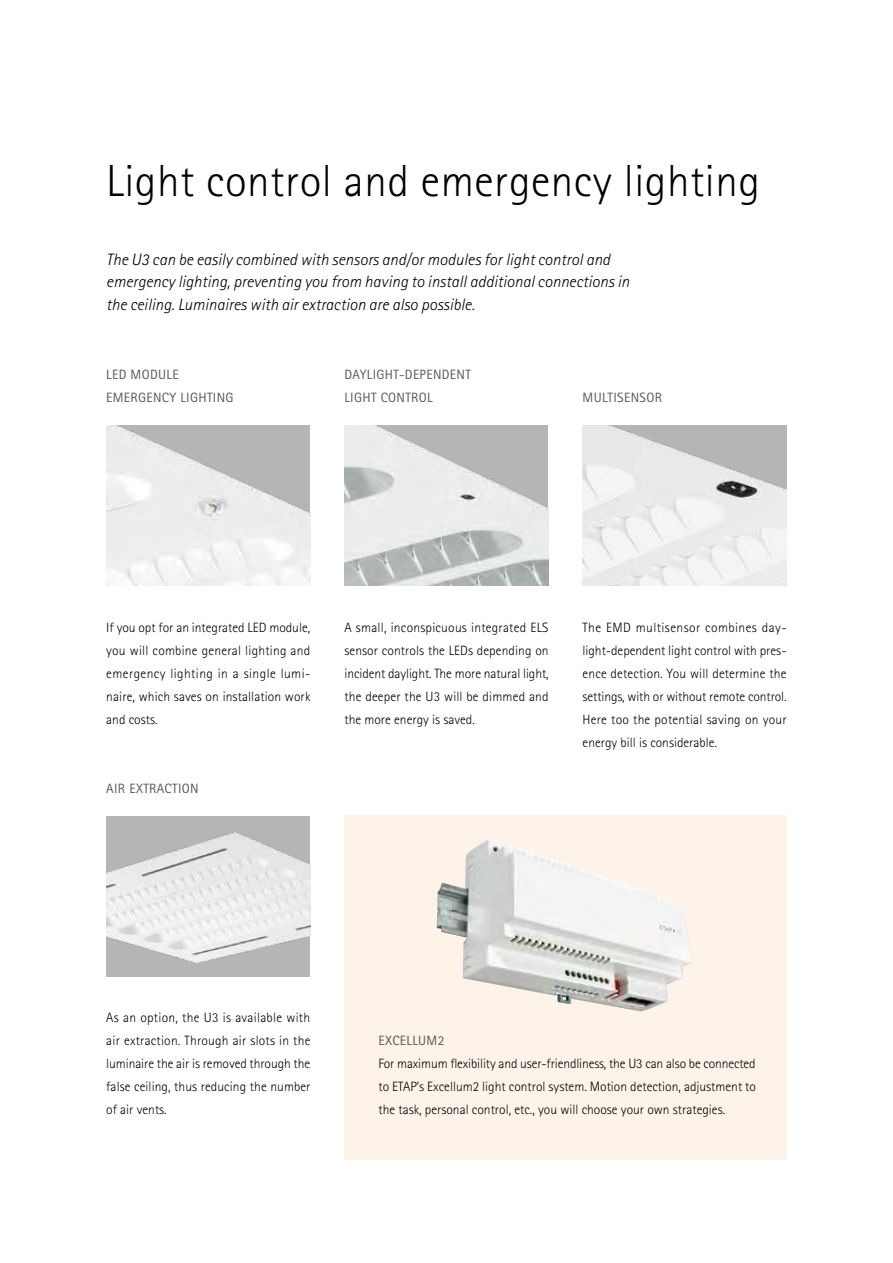
<style>
.page{position:relative;width:893px;height:1263px;background:#fff}
.page>*{position:absolute;margin:0;border:0;box-sizing:border-box;transform-origin:0 0}
.t1{font:300 45px "Rotis Sans Serif";letter-spacing:.01em;color:#000}
.t2{font:italic 300 16.5px/23px "Rotis Sans Serif";letter-spacing:.005em;color:#000}
.t3{font:300 13.5px/23px "Rotis Sans Serif";letter-spacing:.005em;color:#000;text-align:justify}
.t4{font:13.5px/23px "Rotis Sans Serif";letter-spacing:.025em;color:#58585a}
</style>
<div class="page">
<div style="left:344px;top:816px;width:443px;height:344px;background:#fef3e8"></div>
<img style="left:437px;top:838px;width:254px;height:173px">
<img style="left:345px;top:425px;width:203px;height:161px">
<img style="left:106px;top:425px;width:204px;height:161px">
<img style="left:583px;top:425px;width:203px;height:161px">
<img style="left:106px;top:816px;width:204px;height:160px">
<h1 class="t1" style="left:106px;top:155px;width:655px">Light control and emergency lighting</h1>
<p class="t2" style="left:106px;top:248px;width:525px">The U3 can be easily combined with sensors and/or modules for light control and emergency lighting, preventing you from having to install additional connections in the ceiling. Luminaires with air extraction are also possible.</p>
<p class="t4" style="left:106px;top:363px;width:129px">LED MODULE<br>EMERGENCY LIGHTING</p>
<p class="t4" style="left:344px;top:363px;width:128px">DAYLIGHT-DEPENDENT<br>LIGHT CONTROL</p>
<p class="t4" style="left:583px;top:386px;width:81px">MULTISENSOR</p>
<p class="t3" style="left:106px;top:616px;width:206px">If you opt for an integrated LED module, you will combine general lighting and emergency lighting in a single lumi&shy;naire, which saves on installation work and costs.</p>
<p class="t4" style="left:106px;top:776px;width:94px">AIR EXTRACTION</p>
<p class="t3" style="left:344px;top:616px;width:206px">A small, inconspicuous integrated ELS sensor controls the LEDs depending on incident daylight. The more natural light, the deeper the U3 will be dimmed and the more energy is saved.</p>
<p class="t3" style="left:583px;top:616px;width:206px">The EMD multisensor combines day&shy;light-dependent light control with pres&shy;ence detection. You will determine the settings, with or without remote control.<br>Here too the potential saving on your energy bill is considerable.</p>
<p class="t3" style="left:106px;top:1006px;width:206px">As an option, the U3 is available with air extraction. Through air slots in the luminaire the air is removed through the false ceiling, thus reducing the number of air vents.</p>
<p class="t4" style="left:378px;top:1029px;width:67px">EXCELLUM2</p>
<p class="t3" style="left:378px;top:1052px;width:379px">For maximum flexibility and user-friendliness, the U3 can also be connected to ETAP’s Excellum2 light control system. Motion detection, adjustment to the task, personal control, etc., you will choose your own strategies.</p>
</div>
